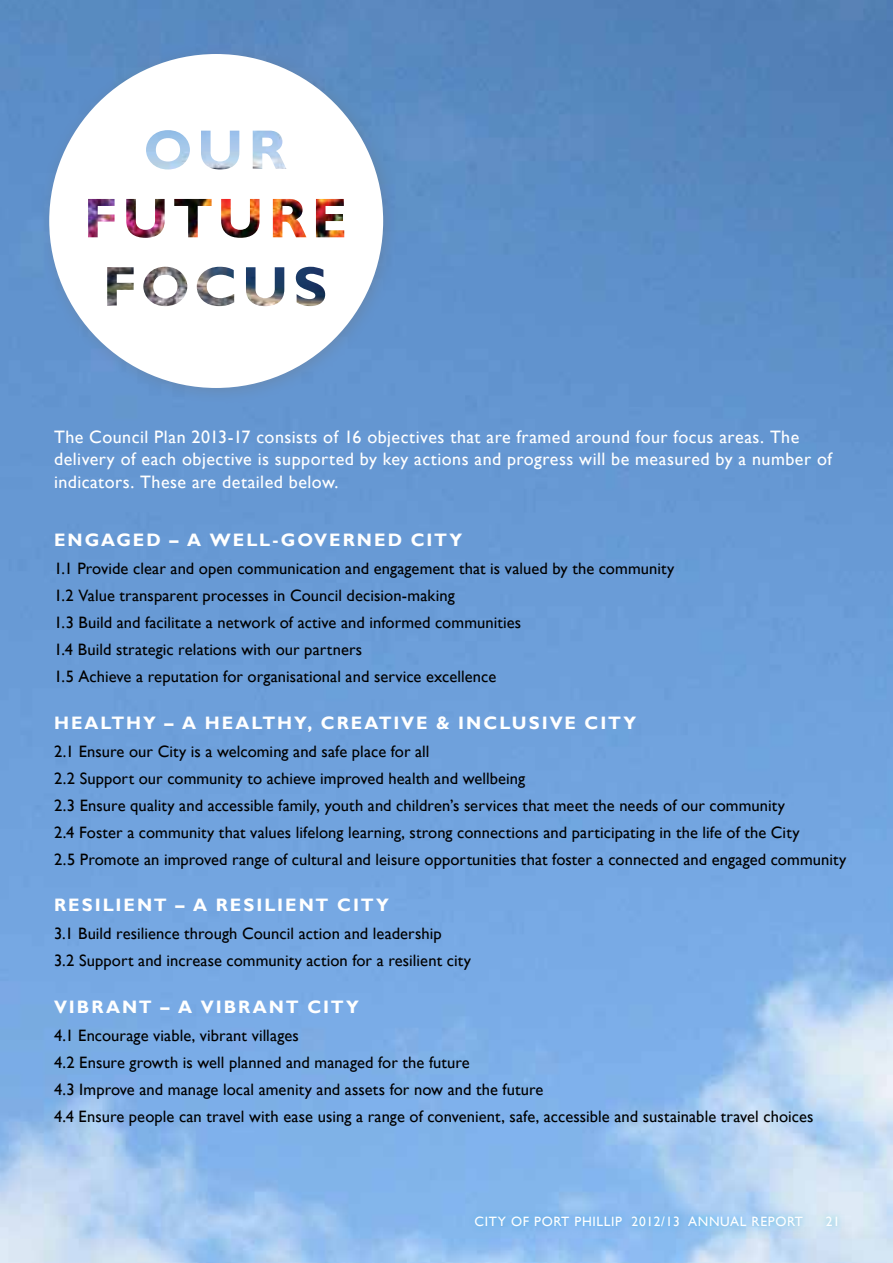
<style>
.page{position:relative;width:893px;height:1263px;background:#fff}
.page>*{position:absolute;margin:0;border:0;box-sizing:border-box;transform-origin:0 0}
.t1{font:18px/22.5px "Gill Sans";letter-spacing:.025em;color:#fff}
.t2{font:700 18px "Gill Sans";letter-spacing:.11em;color:#fff}
.t3{font:16.5px/27px "Gill Sans";letter-spacing:.005em;color:#000}
.t4{font:13.5px "Gill Sans";letter-spacing:.05em;color:#fff}
</style>
<div class="page">
<img style="left:0;top:0;width:893px;height:1263px">
<div style="left:468px;top:1209px;width:377px;height:25px;background:#27aae1;opacity:.75"></div>
<div style="left:37px;top:42px;width:362px;height:362px;background:#618fc8"></div>
<div style="left:49px;top:54px;width:334px;height:334px;background:#fff;border-radius:50%"></div>
<img style="left:146px;top:130px;width:140px;height:39px">
<img style="left:88px;top:199px;width:256px;height:39px">
<img style="left:107px;top:267px;width:218px;height:39px">
<p class="t1" style="left:54px;top:426px;width:780px">The Council Plan 2013-17 consists of 16 objectives that are framed around four focus areas. The delivery of each objective is supported by key actions and progress will be measured by a number of indicators. These are detailed below.</p>
<p class="t2" style="left:54px;top:529px;width:410px">ENGAGED – A WELL-GOVERNED CITY</p>
<p class="t3" style="left:54px;top:555px;width:622px">1.1 Provide clear and open communication and engagement that is valued by the community 1.2 Value transparent processes in Council decision-making<br>1.3 Build and facilitate a network of active and informed communities<br>1.4 Build strategic relations with our partners<br>1.5 Achieve a reputation for organisational and service excellence</p>
<p class="t2" style="left:54px;top:712px;width:584px">H EALTHY – A H EALTHY, CREATIVE &amp; I NCLUSIVE CITY</p>
<p class="t3" style="left:54px;top:738px;width:794px">2.1 Ensure our City is a welcoming and safe place for all<br>2.2 Support our community to achieve improved health and wellbeing<br>2.3 Ensure quality and accessible family, youth and children’s services that meet the needs of our community<br>2.4 Foster a community that values lifelong learning, strong connections and participating in the life of the City<br>2.5 Promote an improved range of cultural and leisure opportunities that foster a connected and engaged community</p>
<p class="t2" style="left:54px;top:894px;width:336px">RESILIENT – A RESILIENT CITY</p>
<p class="t3" style="left:54px;top:921px;width:418px">3.1 Build resilience through Council action and leadership<br>3.2 Support and increase community action for a resilient city</p>
<p class="t2" style="left:54px;top:996px;width:306px">VIBRANT – A VIBRANT CITY</p>
<p class="t3" style="left:54px;top:1022px;width:761px">4.1 Encourage viable, vibrant villages<br>4.2 Ensure growth is well planned and managed for the future<br>4.3 I mprove and manage local amenity and assets for now and the future<br>4.4 Ensure people can travel with ease using a range of convenient, safe, accessible and sustainable travel choices</p>
<p class="t4" style="left:475px;top:1214px;width:330px">City of Port Phillip 2012/13 Annual Report</p>
<p class="t4" style="left:826px;top:1214px;width:16px">21</p>
</div>
